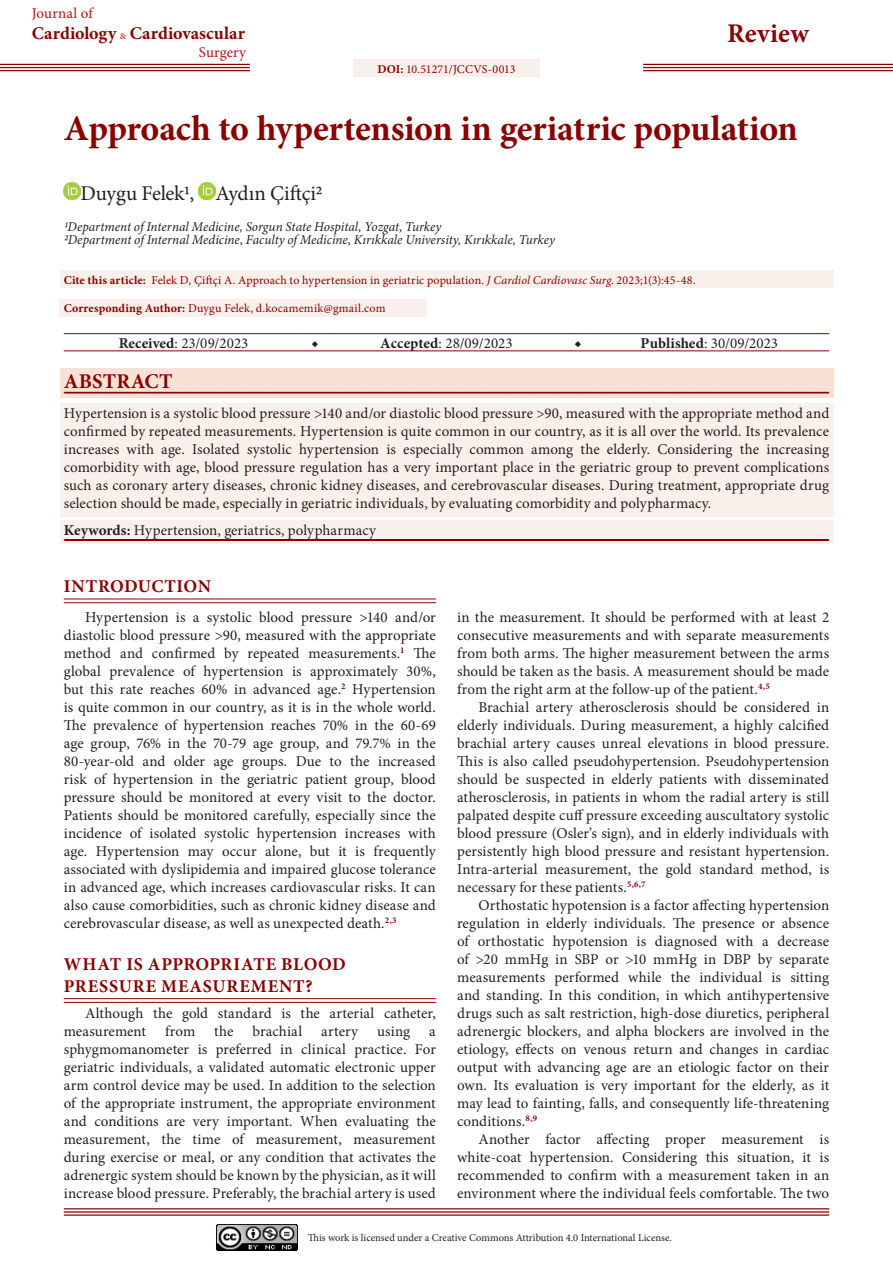
<style>
.page{position:relative;width:893px;height:1263px;background:#fff}
.page>*{position:absolute;margin:0;border:0;box-sizing:border-box;transform-origin:0 0}
.Makale_Başlığı{font:700 36px "Minion Pro";letter-spacing:-.01em;color:#8b0202}
.t1{font:700 27px "Minion Pro";letter-spacing:.01em;color:#8b0202}
.Yazarlar{font:21px "Minion Pro";letter-spacing:-.015em;color:#231f20}
.Abstract_Başlık{font:700 21px "Minion Pro";letter-spacing:.005em;color:#8b0202}
._1__BAŞLIK{font:700 18px/21.6px "Minion Pro";letter-spacing:.045em;color:#8b0202}
._1__BAŞLIK-2{font:700 18px "Minion Pro";letter-spacing:.015em;color:#8b0202}
.Ana_metin{font:15px/18px "Minion Pro";letter-spacing:.005em;color:#231f20;text-align:justify}
.Abstract{font:15px/18px "Minion Pro";letter-spacing:.005em;color:#231f20;text-align:justify}
.Table-Figure{font:15px "Minion Pro";letter-spacing:.01em;color:#231f20}
.Abstract_Keywords{font:15px "Minion Pro";letter-spacing:.005em;color:#231f20}
.t2{font:15px "Minion Pro";color:#bb1018}
.Table-Figure-2{font:700 15px "Minion Pro";color:#231f20}
.Kurumlar{font:italic 13.5px "Minion Pro";color:#231f20}
.Cite{font:12px "Minion Pro";letter-spacing:.01em;color:#8b0202}
.t3{font:10.5px "Minion Pro";letter-spacing:-.005em;color:#231f20}
.s1{font-weight:400;font-size:9px;color:#bb1018}
.s2{font-weight:700}
.s3{font-style:italic}
</style>
<div class="page">
<img style="left:216px;top:1225px;width:81px;height:25px">
<hr style="left:64px;top:1208px;width:765px;height:1px;background:#8b0202">
<hr style="left:64px;top:1211px;width:765px;height:1px;background:#8b0202">
<hr style="left:64px;top:1214px;width:765px;height:2px;background:#8b0202">
<hr style="left:0;top:64px;width:250px;height:1px;background:#8b0202">
<hr style="left:0;top:67px;width:250px;height:1px;background:#8b0202">
<hr style="left:0;top:70px;width:250px;height:1px;background:#8b0202">
<hr style="left:643px;top:64px;width:250px;height:1px;background:#8b0202">
<hr style="left:643px;top:67px;width:250px;height:1px;background:#8b0202">
<hr style="left:643px;top:70px;width:250px;height:1px;background:#8b0202">
<img style="left:64px;top:182px;width:17px;height:17px">
<img style="left:199px;top:182px;width:17px;height:17px">
<div style="left:60px;top:368px;width:773px;height:30px;background:#f8e2d8"></div>
<svg style="left:63px;top:392px;width:766px;height:2px;background:#a33431"></svg>
<div style="left:60px;top:403px;width:773px;height:114px;background:#faf0eb"></div>
<div style="left:60px;top:520px;width:773px;height:23px;background:#faf0eb"></div>
<hr style="left:63px;top:539px;width:766px;height:2px;background:#8b0202">
<hr style="left:64px;top:599px;width:372px;height:1px;background:#8b0202">
<hr style="left:64px;top:602px;width:372px;height:1px;background:#8b0202">
<hr style="left:64px;top:998px;width:372px;height:1px;background:#8b0202">
<hr style="left:64px;top:1002px;width:372px;height:1px;background:#8b0202">
<div style="left:353px;top:60px;width:187px;height:17px;background:#faf0eb"></div>
<div style="left:60px;top:271px;width:773px;height:17px;background:#faf0eb"></div>
<div style="left:60px;top:299px;width:367px;height:18px;background:#faf0eb"></div>
<hr style="left:64px;top:333px;width:239px;height:1px;background:#8b0202">
<svg style="left:303px;top:333px;width:24px;height:1px"></svg>
<hr style="left:327px;top:333px;width:239px;height:1px;background:#8b0202">
<svg style="left:566px;top:333px;width:24px;height:1px"></svg>
<hr style="left:590px;top:333px;width:239px;height:1px;background:#8b0202">
<hr style="left:64px;top:351px;width:239px;height:1px;background:#8b0202">
<svg style="left:303px;top:351px;width:24px;height:1px"></svg>
<hr style="left:327px;top:351px;width:239px;height:1px;background:#8b0202">
<svg style="left:566px;top:351px;width:24px;height:1px"></svg>
<hr style="left:590px;top:351px;width:239px;height:1px;background:#8b0202">
<p class="t2" style="left:32px;top:3px;width:62px">Journal of</p>
<p class="_1__BAŞLIK-2" style="left:32px;top:21px;width:215px">Cardiology <span class="s1">&amp;</span> Cardiovascular</p>
<p class="t2" style="left:199px;top:42px;width:49px">Surgery</p>
<p class="Cite" style="left:377px;top:61px;width:140px"><span class="s2">DOI:</span> 10.51271/JCCVS-0013</p>
<h2 class="t1" style="left:727px;top:14px;width:83px">Review</h2>
<p class="Makale_Başlığı" style="left:64px;top:103px;width:736px">Approach to hypertension in geriatric population</p>
<p class="Yazarlar" style="left:81px;top:179px;width:244px">Duygu Felek1, Aydın Çiftçi2</p>
<p class="Kurumlar" style="left:64px;top:217px;width:379px">1Department of Internal Medicine, Sorgun State Hospital, Yozgat, Turkey</p>
<p class="Kurumlar" style="left:64px;top:231px;width:493px">2Department of Internal Medicine, Faculty of Medicine, Kırıkkale University, Kırıkkale, Turkey</p>
<p class="Cite" style="left:64px;top:272px;width:633px"><span class="s2">Cite this article:</span> Felek D, Çiftçi A. Approach to hypertension in geriatric population. <span class="s3">J Cardiol Cardiovasc Surg</span>. 2023;1(3):45-48.</p>
<p class="Cite" style="left:64px;top:300px;width:323px"><span class="s2">Corresponding Author:</span> Duygu Felek, d.kocamemik@gmail.com</p>
<p class="Table-Figure" style="left:119px;top:333px;width:131px"><span class="s2">Received</span>: 23/09/2023</p>
<p class="Table-Figure-2" style="left:311px;top:332px;width:9px">◆</p>
<p class="Table-Figure" style="left:380px;top:333px;width:134px"><span class="s2">Accepted</span>: 28/09/2023</p>
<p class="Table-Figure-2" style="left:574px;top:332px;width:9px">◆</p>
<p class="Table-Figure" style="left:641px;top:333px;width:139px"><span class="s2">Published</span>: 30/09/2023</p>
<p class="Abstract_Başlık" style="left:64px;top:366px;width:110px">ABSTRACT</p>
<p class="Abstract" style="left:64px;top:405px;width:767px">Hypertension is a systolic blood pressure &gt;140 and/or diastolic blood pressure &gt;90, measured with the appropriate method and confirmed by repeated measurements. Hypertension is quite common in our country, as it is all over the world. Its prevalence increases with age. Isolated systolic hypertension is especially common among the elderly. Considering the increasing comorbidity with age, blood pressure regulation has a very important place in the geriatric group to prevent complications such as coronary artery diseases, chronic kidney diseases, and cerebrovascular diseases. During treatment, appropriate drug selection should be made, especially in geriatric individuals, by evaluating comorbidity and polypharmacy.</p>
<p class="Abstract_Keywords" style="left:64px;top:520px;width:314px"><span class="s2">Keywords:</span> Hypertension, geriatrics, polypharmacy</p>
<p class="_1__BAŞLIK-2" style="left:64px;top:573px;width:149px">INTRODUCTION</p>
<p class="Ana_metin" style="left:64px;top:608px;width:374px;text-indent:21px">Hypertension is a systolic blood pressure &gt;140 and/or diastolic blood pressure &gt;90, measured with the appropriate method and confirmed by repeated measurements.<sup>1</sup> The global prevalence of hypertension is approximately 30%, but this rate reaches 60% in advanced age.<sup>2</sup> Hypertension is quite common in our country, as it is in the whole world.<br>The prevalence of hypertension reaches 70% in the 60-69 age group, 76% in the 70-79 age group, and 79.7% in the 80-year-old and older age groups. Due to the increased risk of hypertension in the geriatric patient group, blood pressure should be monitored at every visit to the doctor.<br>Patients should be monitored carefully, especially since the incidence of isolated systolic hypertension increases with age. Hypertension may occur alone, but it is frequently associated with dyslipidemia and impaired glucose tolerance in advanced age, which increases cardiovascular risks. It can also cause comorbidities, such as chronic kidney disease and cerebrovascular disease, as well as unexpected death.<sup>2,3</sup></p>
<p class="_1__BAŞLIK" style="left:64px;top:953px;width:283px">WHAT IS APPROPRIATE BLOOD<br>PRESSURE MEASUREMENT?</p>
<p class="Ana_metin" style="left:64px;top:1004px;width:374px;text-indent:21px">Although the gold standard is the arterial catheter, measurement</p>
<p class="Ana_metin" style="left:165px;top:1022px;width:32px">from</p>
<p class="Ana_metin" style="left:214px;top:1022px;width:21px">the</p>
<p class="Ana_metin" style="left:253px;top:1022px;width:51px">brachial</p>
<p class="Ana_metin" style="left:321px;top:1022px;width:38px">artery</p>
<p class="Ana_metin" style="left:377px;top:1022px;width:35px">using</p>
<p class="Ana_metin" style="left:64px;top:1022px;width:374px;text-indent:365px">a sphygmomanometer is preferred in clinical practice. For geriatric individuals, a validated automatic electronic upper arm control device may be used. In addition to the selection of the appropriate instrument, the appropriate environment and conditions are very important. When evaluating the measurement, the time of measurement, measurement during exercise or meal, or any condition that activates the adrenergic system should be known by the physician, as it will increase blood pressure. Preferably, the brachial artery is used</p>
<p class="Ana_metin" style="left:457px;top:608px;width:374px">in the measurement. It should be performed with at least 2 consecutive measurements and with separate measurements from both arms. The higher measurement between the arms should be taken as the basis. A measurement should be made from the right arm at the follow-up of the patient.<sup>4,5</sup></p>
<p class="Ana_metin" style="left:457px;top:698px;width:374px;text-indent:21px">Brachial artery atherosclerosis should be considered in elderly individuals. During measurement, a highly calcified brachial artery causes unreal elevations in blood pressure.<br>This is also called pseudohypertension. Pseudohypertension should be suspected in elderly patients with disseminated atherosclerosis, in patients in whom the radial artery is still palpated despite cuff pressure exceeding auscultatory systolic blood pressure (Osler’s sign), and in elderly individuals with persistently high blood pressure and resistant hypertension.<br>Intra-arterial measurement, the gold standard method, is necessary for these patients.<sup>5,6,7</sup></p>
<p class="Ana_metin" style="left:457px;top:896px;width:374px;text-indent:21px">Orthostatic hypotension is a factor affecting hypertension regulation in elderly individuals. The presence or absence of orthostatic hypotension is diagnosed with a decrease of &gt;20 mmHg in SBP or &gt;10 mmHg in DBP by separate measurements performed while the individual is sitting and standing. In this condition, in which antihypertensive drugs such as salt restriction, high-dose diuretics, peripheral adrenergic blockers, and alpha blockers are involved in the etiology, effects on venous return and changes in cardiac output with advancing age are an etiologic factor on their own. Its evaluation is very important for the elderly, as it may lead to fainting, falls, and consequently life-threatening conditions.<sup>8,9</sup></p>
<p class="Ana_metin" style="left:457px;top:1130px;width:374px;text-indent:21px">Another factor affecting proper measurement is white-coat hypertension. Considering this situation, it is recommended to confirm with a measurement taken in an environment where the individual feels comfortable. The two</p>
<p class="t3" style="left:308px;top:1231px;width:366px">This work is licensed under a Creative Commons Attribution 4.0 International License.</p>
</div>
